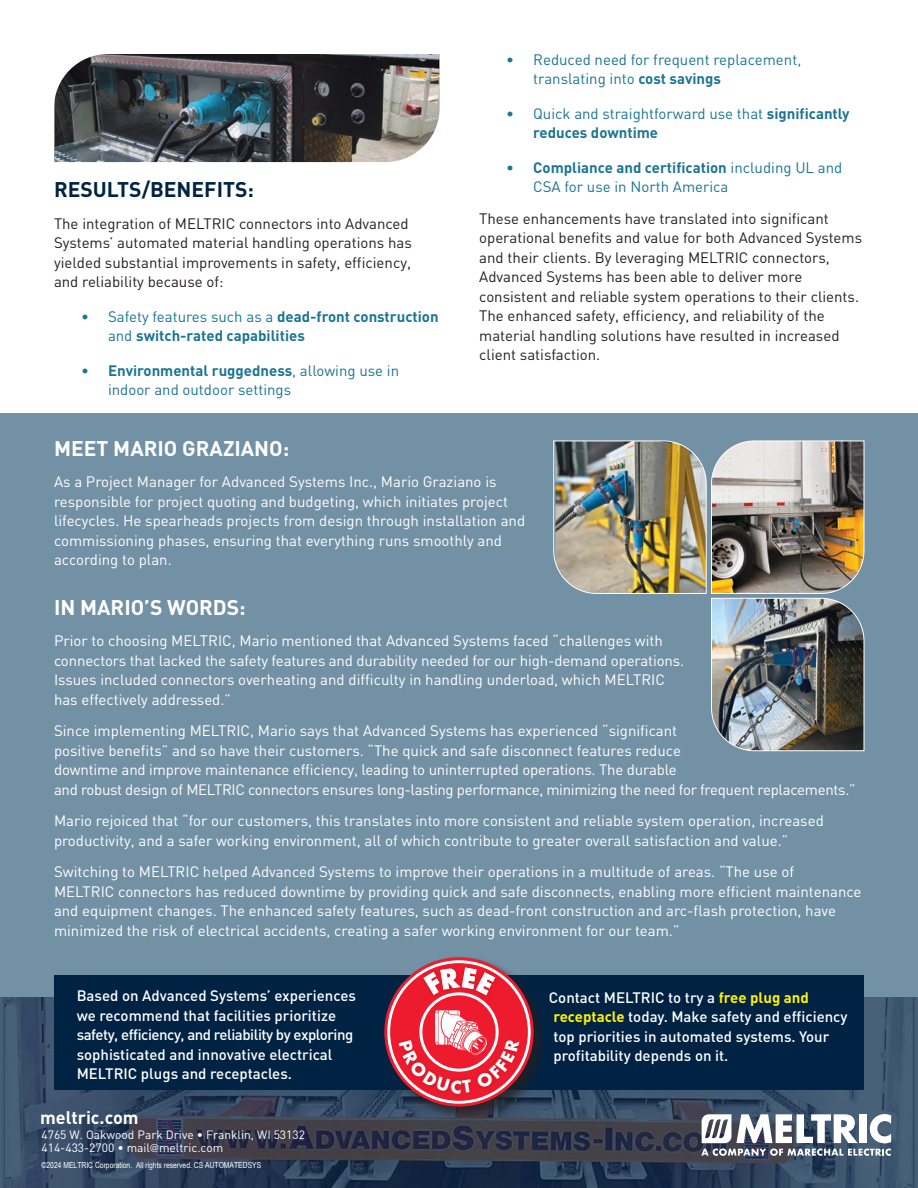
<style>
.page{position:relative;width:918px;height:1188px;background:#fff}
.page>*{position:absolute;margin:0;border:0;box-sizing:border-box;transform-origin:0 0}
.Heading_1{font:700 21px "DIN";color:#fff}
.Heading_1-2{font:700 21px "DIN";color:#002344}
.t1{font:700 18px "DIN";color:#fff}
.t2{font:15px/19.5px "DIN";color:#fff}
.t3{font:15px/19.5px "DIN";color:#231f20}
.t4{font:500 15px/19.5px "DIN";color:#fff}
.t5{font:15px/19.5px "DIN";color:#1b7593}
.t6{font:700 15px/19.5px "DIN";color:#1b7593}
.t7{font:12px "DIN";color:#fff}
.t8{font:8.25px "Arial Narrow";color:#fff}
.s1{font-weight:400}
.s2{font-weight:700}
.s3{font-weight:700;font-size:21px;color:#fff}
.s4{font-weight:700;color:#fff200}
.s5{font-family:"Futura PT"}
</style>
<div class="page">
<svg style="left:0;top:997px;width:918px;height:191px;background:#35445b"></svg>
<div style="left:0;top:414px;width:918px;height:583px;background:#7391a5"></div>
<img style="left:54px;top:54px;width:386px;height:108px">
<svg style="left:701px;top:1114px;width:190px;height:42px"></svg>
<div style="left:54px;top:976px;width:810px;height:114px;background:#002344"></div>
<div style="left:383px;top:956px;width:167px;height:167px;background:#231f20;opacity:.75"></div>
<img style="left:553px;top:440px;width:312px;height:311px">
<svg style="left:384px;top:957px;width:150px;height:150px;background:#c34d5c"></svg>
<p class="Heading_1-2" style="left:54px;top:176px;width:201px">RESULTS/BENEFITS:</p>
<p class="t3" style="left:54px;top:213px;width:359px">The integration of MELTRIC connectors into Advanced Systems’ automated material handling operations has yielded substantial improvements in safety, efficiency, and reliability because of:</p>
<p class="t6" style="left:108px;top:306px;width:332px;text-indent:-27px"><span class="s1">• Safety features such as a</span> dead-front construction <span class="s1">and</span> switch-rated capabilities</p>
<p class="t5" style="left:108px;top:360px;width:293px;text-indent:-27px">• <span class="s2">Environmental ruggedness</span>, allowing use in indoor and outdoor settings</p>
<p class="t5" style="left:533px;top:49px;width:270px;text-indent:-27px">• Reduced need for frequent replacement, translating into <span class="s2">cost savings</span></p>
<p class="t5" style="left:533px;top:103px;width:318px;text-indent:-27px">• Quick and straightforward use that <span class="s2">significantly reduces downtime</span></p>
<p class="t5" style="left:533px;top:157px;width:311px;text-indent:-27px">• <span class="s2">Compliance and certification</span> including UL and<br>CSA for use in North America</p>
<p class="t3" style="left:479px;top:208px;width:384px">These enhancements have translated into significant operational benefits and value for both Advanced Systems and their clients. By leveraging MELTRIC connectors, Advanced Systems has been able to deliver more consistent and reliable system operations to their clients.<br>The enhanced safety, efficiency, and reliability of the material handling solutions have resulted in increased client satisfaction.<span class="s3">IN</span></p>
<p class="Heading_1" style="left:54px;top:434px;width:237px">MEET MARIO GRAZIANO:</p>
<p class="t2" style="left:54px;top:472px;width:473px">As a Project Manager for Advanced Systems Inc., Mario Graziano is responsible for project quoting and budgeting, which initiates project lifecycles. He spearheads projects from design through installation and commissioning phases, ensuring that everything runs smoothly and according to plan.</p>
<p class="Heading_1" style="left:54px;top:593px;width:193px">IN MARIO’S WORDS:</p>
<p class="t2" style="left:54px;top:631px;width:632px">Prior to choosing MELTRIC, Mario mentioned that Advanced Systems faced “challenges with connectors that lacked the safety features and durability needed for our high-demand operations.<br>Issues included connectors overheating and difficulty in handling underload, which MELTRIC has effectively addressed.”</p>
<p class="t2" style="left:54px;top:721px;width:803px">Since implementing MELTRIC, Mario says that Advanced Systems has experienced “significant<br>positive benefits” and so have their customers. “The quick and safe disconnect features reduce<br>downtime and improve maintenance efficiency, leading to uninterrupted operations. The durable<br>and robust design of MELTRIC connectors ensures long-lasting performance, minimizing the need for frequent replacements.”</p>
<p class="t2" style="left:54px;top:811px;width:771px">Mario rejoiced that “for our customers, this translates into more consistent and reliable system operation, increased productivity, and a safer working environment, all of which contribute to greater overall satisfaction and value.”</p>
<p class="t2" style="left:54px;top:862px;width:809px">Switching to MELTRIC helped Advanced Systems to improve their operations in a multitude of areas. “The use of<br>MELTRIC connectors has reduced downtime by providing quick and safe disconnects, enabling more efficient maintenance and equipment changes. The enhanced safety features, such as dead-front construction and arc-flash protection, have minimized the risk of electrical accidents, creating a safer working environment for our team.”</p>
<p class="t4" style="left:77px;top:986px;width:281px">Based on Advanced Systems’ experiences we recommend that facilities prioritize safety, efficiency, and reliability by exploring sophisticated and innovative electrical MELTRIC plugs and receptacles.</p>
<p class="t4" style="left:553px;top:987px;width:296px;text-indent:-4px">Contact MELTRIC to try a <span class="s4">free plug and receptacle</span> today. Make safety and efficiency top priorities in automated systems. Your profitability depends on it.</p>
<p class="t1" style="left:40px;top:1106px;width:100px">meltric.com</p>
<p class="t7" style="left:42px;top:1127px;width:265px">4765 W. Oakwood Park Drive • Franklin, WI 53132</p>
<p class="t7" style="left:42px;top:1140px;width:183px">414-433-2700 • mail<span class="s5">@</span>meltric.com</p>
<p class="t8" style="left:42px;top:1159px;width:221px">©2024 MELTRIC Corporation. All rights reserved. CS AUTOMATEDSYS</p>
</div>
